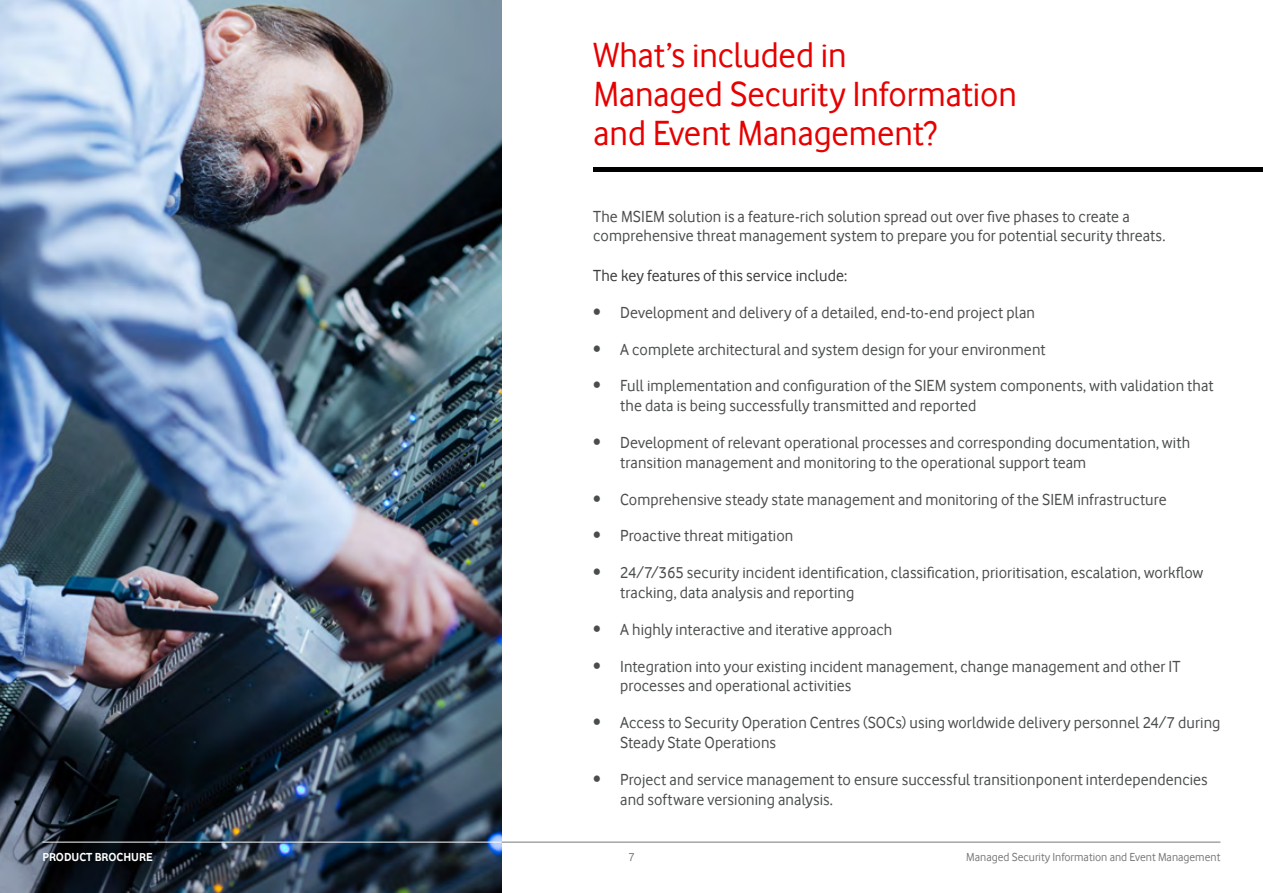
<style>
.page{position:relative;width:1263px;height:893px;background:#fff}
.page>*{position:absolute;margin:0;border:0;box-sizing:border-box;transform-origin:0 0}
.t1{font:36px/39px "Vodafone Rg";color:#e60000}
.t2{font:16.5px/19.8px "Vodafone Rg";letter-spacing:.005em;color:#4a4d4e}
.t3{font:16.5px "Vodafone Rg";letter-spacing:.005em;color:#3a3a3a}
.t4{font:12px "Vodafone Rg";color:#77797a}
.t5{font:700 12px "Vodafone Rg";color:#fff}
</style>
<div class="page">
<img style="left:0;top:0;width:502px;height:893px">
<hr style="left:43px;top:842px;width:680px;height:1px;background:#fff">
<hr style="left:593px;top:167px;width:670px;height:4px;background:#000">
<hr style="left:502px;top:842px;width:718px;height:1px;background:#77797a">
<h1 class="t1" style="left:593px;top:35px;width:425px">What’s included in<br>Managed Security Information and Event Management?</h1>
<p class="t2" style="left:593px;top:206px;width:574px">The MSIEM solution is a feature-rich solution spread out over five phases to create a comprehensive threat management system to prepare you for potential security threats.</p>
<p class="t3" style="left:593px;top:266px;width:256px">The key features of this service include:</p>
<p class="t2" style="left:593px;top:302px;width:443px">• Development and delivery of a detailed, end-to-end project plan</p>
<p class="t2" style="left:593px;top:339px;width:454px">• A complete architectural and system design for your environment</p>
<p class="t2" style="left:620px;top:376px;width:595px;text-indent:-27px">• Full implementation and configuration of the SIEM system components, with validation that the data is being successfully transmitted and reported</p>
<p class="t2" style="left:620px;top:432px;width:571px;text-indent:-27px">• Development of relevant operational processes and corresponding documentation, with transition management and monitoring to the operational support team</p>
<p class="t2" style="left:593px;top:489px;width:575px">• Comprehensive steady state management and monitoring of the SIEM infrastructure</p>
<p class="t2" style="left:593px;top:526px;width:202px">• Proactive threat mitigation</p>
<p class="t2" style="left:620px;top:563px;width:585px;text-indent:-27px">• 24/7/365 security incident identification, classification, prioritisation, escalation, workflow tracking, data analysis and reporting</p>
<p class="t2" style="left:593px;top:619px;width:301px">• A highly interactive and iterative approach</p>
<p class="t2" style="left:620px;top:656px;width:562px;text-indent:-27px">• Integration into your existing incident management, change management and other IT processes and operational activities</p>
<p class="t2" style="left:620px;top:713px;width:602px;text-indent:-27px">• Access to Security Operation Centres (SOCs) using worldwide delivery personnel 24/7 during<br>Steady State Operations</p>
<p class="t2" style="left:620px;top:769px;width:589px;text-indent:-27px">• Project and service management to ensure successful transitionponent interdependencies and software versioning analysis.</p>
<p class="t5" style="left:43px;top:850px;width:112px">PRODUCT BROCHURE</p>
<p class="t4" style="left:966px;top:850px;width:256px">Managed Security Information and Event Management</p>
<p class="t4" style="left:628px;top:850px;width:8px">7</p>
</div>
